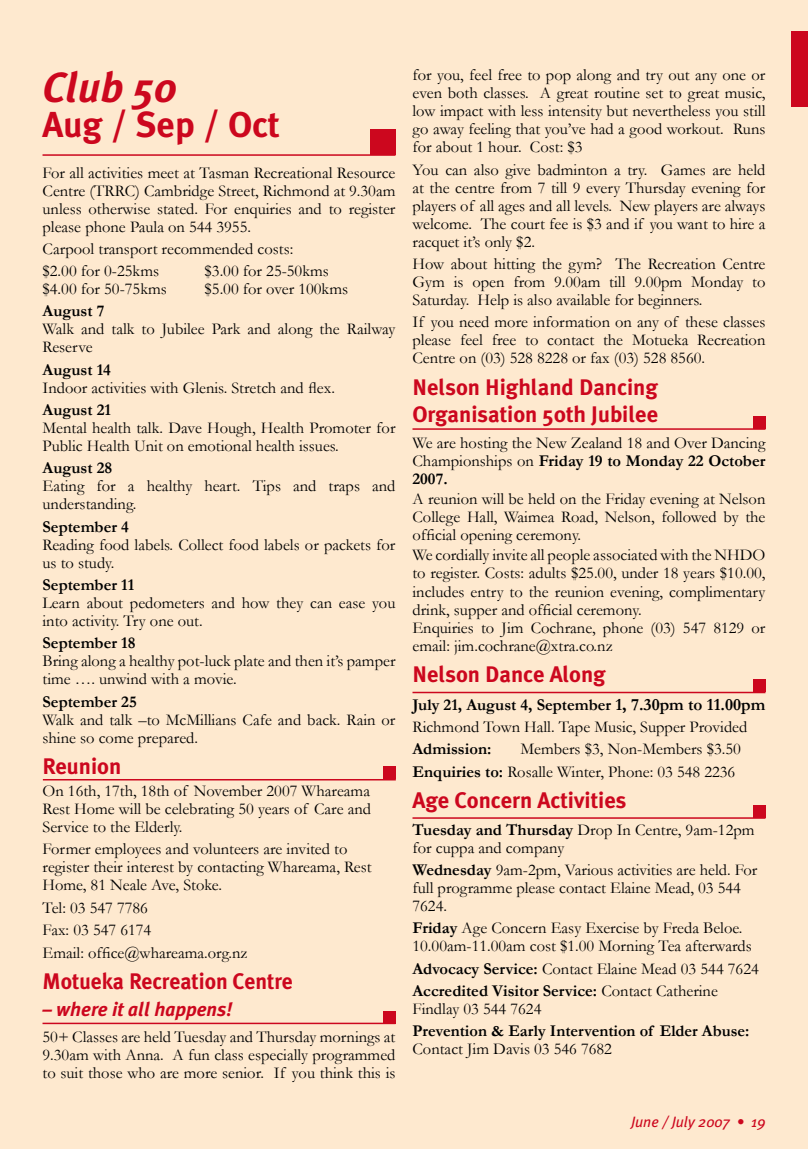
<style>
.page{position:relative;width:808px;height:1149px;background:#fff}
.page>*{position:absolute;margin:0;border:0;box-sizing:border-box;transform-origin:0 0}
.t1{font:italic 700 42px "Meta Plus";color:#cc071e}
.t2{font:700 36px "Meta Plus";color:#cc071e}
.t3{font:700 22.5px/27px "Meta Plus";color:#cc071e}
.t4{font:700 22.5px "Meta Plus";color:#cc071e;scale:.96 1}
.t5{font:italic 700 19.5px "Meta Plus";color:#cc071e}
.t6{font:16.5px/18px "Garamond";color:#000}
.t7{font:700 16.5px "Garamond";color:#000}
.t8{font:italic 15px "Meta Plus";color:#cc071e}
.s1{font-weight:700}
.s2{font-weight:700;font-size:17.25px}
</style>
<div class="page">
<div style="left:0;top:0;width:808px;height:1148px;background:#fee9cf"></div>
<div style="left:791px;top:43px;width:17px;height:64px;background:#cc071e"></div>
<hr style="left:43px;top:154px;width:352px;height:2px;background:#cc071e">
<div style="left:370px;top:129px;width:26px;height:25px;background:#cc071e"></div>
<hr style="left:43px;top:1022px;width:352px;height:1px;background:#cc071e">
<div style="left:383px;top:1011px;width:12px;height:12px;background:#cc071e"></div>
<hr style="left:43px;top:778px;width:353px;height:2px;background:#cc071e">
<div style="left:383px;top:766px;width:13px;height:12px;background:#cc071e"></div>
<hr style="left:412px;top:691px;width:353px;height:2px;background:#cc071e">
<div style="left:753px;top:679px;width:12px;height:12px;background:#cc071e"></div>
<hr style="left:412px;top:428px;width:353px;height:1px;background:#cc071e">
<div style="left:753px;top:415px;width:12px;height:13px;background:#cc071e"></div>
<hr style="left:412px;top:817px;width:353px;height:1px;background:#cc071e">
<div style="left:753px;top:804px;width:12px;height:13px;background:#cc071e"></div>
<div style="left:791px;top:32px;width:17px;height:64px;background:#cc071e"></div>
<h1 class="t1" style="left:43px;top:63px;width:136px">Club 50</h1>
<h2 class="t2" style="left:43px;top:103px;width:239px">Aug / Sep / Oct</h2>
<p class="t6" style="left:43px;top:163px;width:354px;text-align:justify">For all activities meet at Tasman Recreational Resource Centre (TRRC) Cambridge Street, Richmond at 9.30am unless otherwise stated. For enquiries and to register please phone Paula on 544 3955.</p>
<p class="t6" style="left:43px;top:237px;width:252px;line-height:22.2px">Carpool transport recommended costs: $2.00 for 0-25kms</p>
<p class="t6" style="left:205px;top:262px;width:126px">$3.00 for 25-50kms</p>
<p class="t6" style="left:43px;top:280px;width:126px">$4.00 for 50-75kms</p>
<p class="t6" style="left:205px;top:280px;width:145px">$5.00 for over 100kms</p>
<p class="t7" style="left:43px;top:301px;width:63px">August 7</p>
<p class="t6" style="left:43px;top:320px;width:354px">Walk and talk to Jubilee Park and along the Railway<br>Reserve</p>
<p class="t7" style="left:43px;top:359px;width:70px">August 14</p>
<p class="t6" style="left:43px;top:378px;width:294px">Indoor activities with Glenis. Stretch and flex.</p>
<p class="t7" style="left:43px;top:400px;width:70px">August 21</p>
<p class="t6" style="left:43px;top:418px;width:354px">Mental health talk. Dave Hough, Health Promoter for<br>Public Health Unit on emotional health issues.</p>
<p class="t7" style="left:43px;top:458px;width:71px">August 28</p>
<p class="t6" style="left:43px;top:477px;width:354px">Eating for a healthy heart. Tips and traps and understanding.</p>
<p class="t7" style="left:43px;top:516px;width:88px">September 4</p>
<p class="t6" style="left:43px;top:535px;width:354px">Reading food labels. Collect food labels or packets for us to study.</p>
<p class="t7" style="left:43px;top:574px;width:93px">September 11</p>
<p class="t6" style="left:43px;top:593px;width:354px">Learn about pedometers and how they can ease you into activity. Try one out.</p>
<p class="t7" style="left:43px;top:633px;width:95px">September 18</p>
<p class="t6" style="left:43px;top:651px;width:354px">Bring along a healthy pot-luck plate and then it’s pamper time …. unwind with a movie.</p>
<p class="t7" style="left:43px;top:691px;width:96px">September 25</p>
<p class="t6" style="left:43px;top:710px;width:354px">Walk and talk –to McMillians Cafe and back. Rain or shine so come prepared.</p>
<h3 class="t3" style="left:43px;top:752px;width:80px">Reunion</h3>
<p class="t6" style="left:43px;top:781px;width:330px;text-align:justify">On 16th, 17th, 18th of November 2007 Whareama Rest Home will be celebrating 50 years of Care and Service to the Elderly.</p>
<p class="t6" style="left:43px;top:839px;width:331px">Former employees and volunteers are invited to register their interest by contacting Whareama, Rest<br>Home, 81 Neale Ave, Stoke.</p>
<p class="t6" style="left:43px;top:895px;width:206px;line-height:22.5px">Tel: 03 547 7786<br>Fax: 03 547 6174<br>Email: office@whareama.org.nz</p>
<h3 class="t4" style="left:43px;top:967px;width:262px">Motueka Recreation Centre</h3>
<p class="t5" style="left:43px;top:997px;width:191px">– where it all happens!</p>
<p class="t6" style="left:43px;top:1027px;width:354px;text-align:justify">50+ Classes are held Tuesday and Thursday mornings at 9.30am with Anna. A fun class especially programmed to suit those who are more senior. If you think this is</p>
<p class="t6" style="left:412px;top:66px;width:354px;text-align:justify">for you, feel free to pop along and try out any one or even both classes. A great routine set to great music, low impact with less intensity but nevertheless you still go away feeling that you’ve had a good workout. Runs for about 1 hour. Cost: $3</p>
<p class="t6" style="left:412px;top:160px;width:354px;text-align:justify">You can also give badminton a try. Games are held at the centre from 7 till 9 every Thursday evening for players of all ages and all levels. New players are always welcome. The court fee is $3 and if you want to hire a racquet it’s only $2.</p>
<p class="t6" style="left:412px;top:254px;width:354px;text-align:justify">How about hitting the gym? The Recreation Centre Gym is open from 9.00am till 9.00pm Monday to Saturday. Help is also available for beginners.</p>
<p class="t6" style="left:412px;top:313px;width:354px;text-align:justify">If you need more information on any of these classes please feel free to contact the Motueka Recreation Centre on (03) 528 8228 or fax (03) 528 8560.</p>
<h3 class="t3" style="left:412px;top:373px;width:247px">Nelson Highland Dancing<br>Organisation 50th Jubilee</h3>
<p class="t6" style="left:412px;top:433px;width:354px;text-align:justify">We are hosting the New Zealand 18 and Over Dancing Championships on <span class="s1">Friday 19 to Monday 22 October 2007.</span></p>
<p class="t6" style="left:412px;top:490px;width:354px;text-align:justify">A reunion will be held on the Friday evening at Nelson College Hall, Waimea Road, Nelson, followed by the official opening ceremony.</p>
<p class="t6" style="left:412px;top:546px;width:354px">We cordially invite all people associated with the NHDO to register. Costs: adults $25.00, under 18 years $10.00, includes entry to the reunion evening, complimentary drink, supper and official ceremony.<br>Enquiries to Jim Cochrane, phone (03) 547 8129 or email: jim.cochrane@xtra.co.nz</p>
<h3 class="t3" style="left:412px;top:660px;width:195px">Nelson Dance Along</h3>
<p class="t6" style="left:412px;top:692px;width:354px;line-height:22.2px"><span class="s1">July 21, August 4, September</span> <span class="s2">1, 7.30pm to 11.00pm<br></span>Richmond Town Hall. Tape Music, Supper Provided</p>
<p class="t7" style="left:412px;top:738px;width:80px">Admission:</p>
<p class="t6" style="left:412px;top:737px;width:330px;line-height:22.8px;text-indent:108px">Members $3, Non-Members $3.50<br><span class="s1">Enquiries to:</span> Rosalle Winter, Phone: 03 548 2236</p>
<h3 class="t3" style="left:412px;top:786px;width:216px">Age Concern Activities</h3>
<p class="t6" style="left:412px;top:820px;width:343px"><span class="s1">Tuesday and Thursday</span> Drop In Centre, 9am-12pm for cuppa and company</p>
<p class="t6" style="left:412px;top:860px;width:346px"><span class="s1">Wednesday</span> 9am-2pm, Various activities are held. For full programme please contact Elaine Mead, 03 544<br>7624.</p>
<p class="t6" style="left:412px;top:918px;width:341px"><span class="s1">Friday</span> Age Concern Easy Exercise by Freda Beloe.<br>10.00am-11.00am cost $1.00 Morning Tea afterwards</p>
<p class="t6" style="left:412px;top:956px;width:348px;line-height:22.2px"><span class="s1">Advocacy Service:</span> Contact Elaine Mead 03 544 7624<br><span class="s1">Accredited Visitor Service:</span> Contact Catherine</p>
<p class="t6" style="left:412px;top:999px;width:130px">Findlay 03 544 7624</p>
<p class="t7" style="left:412px;top:1020px;width:338px">Prevention &amp; Early Intervention of Elder Abuse:</p>
<p class="t6" style="left:412px;top:1039px;width:201px">Contact Jim Davis 03 546 7682</p>
<p class="t8" style="left:631px;top:1112px;width:136px">June / July 2007 • 19</p>
</div>
